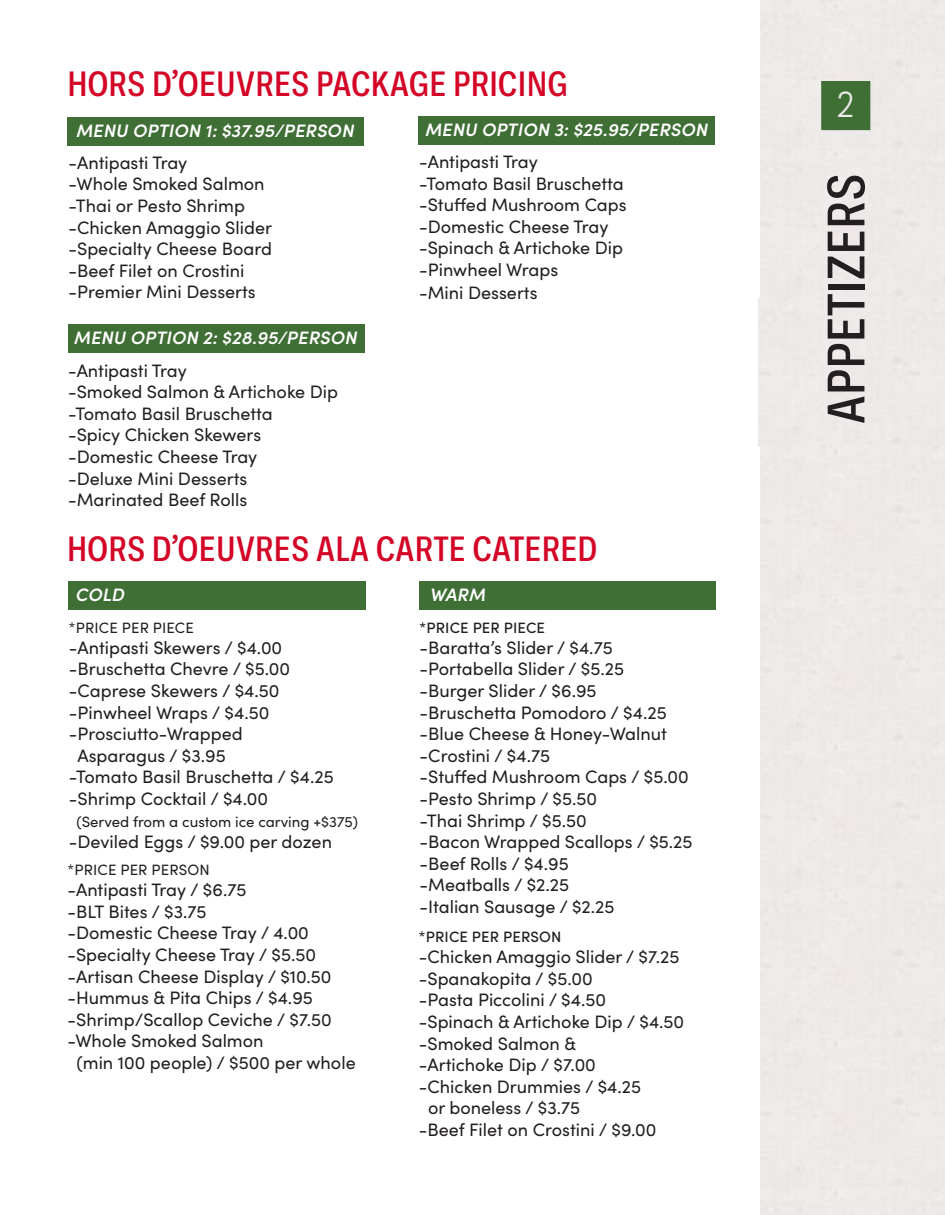
<style>
.page{position:relative;width:945px;height:1215px;background:#fff}
.page>*{position:absolute;margin:0;border:0;box-sizing:border-box;transform-origin:0 0}
.t1{font:54px "Abel";color:#231f20}
.Table_of_Contents{font:500 54px "Ballinger Condensed";color:#231f20}
.Heading{font:500 36px "Ballinger Condensed";color:#d40426}
.t2{font:36px "Abel";color:#ebeae8}
.t3{font:18px "Sofia Pro";color:#231f20}
.t4{font:italic 600 18px "Sofia Pro";letter-spacing:.01em;color:#fff}
.t5{font:15px "Sofia Pro";color:#231f20}
.t6{font:500 15px "Sofia Pro";letter-spacing:.01em;color:#231f20}
</style>
<div class="page">
<div style="left:68px;top:117px;width:296px;height:28px;background:#3f6f35"></div>
<div style="left:68px;top:325px;width:297px;height:28px;background:#3f6f35"></div>
<div style="left:419px;top:582px;width:297px;height:28px;background:#3f6f35"></div>
<div style="left:418px;top:116px;width:298px;height:28px;background:#3f6f35"></div>
<div style="left:68px;top:582px;width:298px;height:28px;background:#3f6f35"></div>
<div style="left:821px;top:81px;width:49px;height:49px;background:#3f6f35"></div>
<p class="Heading" style="left:67px;top:64px;width:502px">HORS D’OEUVRES PACKAGE PRICING</p>
<p class="t4" style="left:76px;top:117px;width:279px">MENU OPTION 1: $37.95/PERSON</p>
<p class="t3" style="left:69px;top:149px;width:120px">-Antipasti Tray</p>
<p class="t3" style="left:69px;top:171px;width:198px">-Whole Smoked Salmon</p>
<p class="t3" style="left:69px;top:193px;width:178px">-Thai or Pesto Shrimp</p>
<p class="t3" style="left:69px;top:214px;width:205px">-Chicken Amaggio Slider</p>
<p class="t3" style="left:69px;top:236px;width:205px">-Specialty Cheese Board</p>
<p class="t3" style="left:69px;top:257px;width:177px">-Beef Filet on Crostini</p>
<p class="t3" style="left:69px;top:279px;width:189px">-Premier Mini Desserts</p>
<p class="t4" style="left:73px;top:325px;width:285px">MENU OPTION 2: $28.95/PERSON</p>
<p class="t3" style="left:68px;top:357px;width:120px">-Antipasti Tray</p>
<p class="t3" style="left:68px;top:379px;width:272px">-Smoked Salmon &amp; Artichoke Dip</p>
<p class="t3" style="left:68px;top:400px;width:206px">-Tomato Basil Bruschetta</p>
<p class="t3" style="left:68px;top:422px;width:195px">-Spicy Chicken Skewers</p>
<p class="t3" style="left:68px;top:443px;width:191px">-Domestic Cheese Tray</p>
<p class="t3" style="left:68px;top:465px;width:181px">-Deluxe Mini Desserts</p>
<p class="t3" style="left:68px;top:487px;width:181px">-Marinated Beef Rolls</p>
<p class="t4" style="left:425px;top:116px;width:284px">MENU OPTION 3: $25.95/PERSON</p>
<p class="t3" style="left:419px;top:149px;width:120px">-Antipasti Tray</p>
<p class="t3" style="left:419px;top:170px;width:206px">-Tomato Basil Bruschetta</p>
<p class="t3" style="left:419px;top:192px;width:209px">-Stuffed Mushroom Caps</p>
<p class="t3" style="left:419px;top:213px;width:191px">-Domestic Cheese Tray</p>
<p class="t3" style="left:419px;top:235px;width:205px">-Spinach &amp; Artichoke Dip</p>
<p class="t3" style="left:419px;top:257px;width:141px">-Pinwheel Wraps</p>
<p class="t3" style="left:419px;top:280px;width:120px">-Mini Desserts</p>
<p class="Heading" style="left:67px;top:529px;width:532px">HORS D’OEUVRES ALA CARTE CATERED</p>
<p class="t4" style="left:75px;top:581px;width:50px">COLD</p>
<p class="t4" style="left:429px;top:581px;width:57px">WARM</p>
<p class="t5" style="left:68px;top:616px;width:127px">*PRICE PER PIECE</p>
<p class="t6" style="left:419px;top:616px;width:127px">*PRICE PER PIECE</p>
<p class="t3" style="left:69px;top:634px;width:215px">-Antipasti Skewers / $4.00</p>
<p class="t3" style="left:69px;top:656px;width:223px">-Bruschetta Chevre / $5.00</p>
<p class="t3" style="left:69px;top:678px;width:212px">-Caprese Skewers / $4.50</p>
<p class="t3" style="left:69px;top:699px;width:202px">-Pinwheel Wraps / $4.50</p>
<p class="t3" style="left:69px;top:721px;width:175px">-Prosciutto-Wrapped</p>
<p class="t3" style="left:78px;top:742px;width:150px">Asparagus / $3.95</p>
<p class="t3" style="left:69px;top:764px;width:266px">-Tomato Basil Bruschetta / $4.25</p>
<p class="t3" style="left:69px;top:786px;width:201px">-Shrimp Cocktail / $4.00</p>
<p class="t5" style="left:76px;top:810px;width:283px">(Served from a custom ice carving +$375)</p>
<p class="t3" style="left:69px;top:829px;width:265px">-Deviled Eggs / $9.00 per dozen</p>
<p class="t5" style="left:67px;top:859px;width:144px">*PRICE PER PERSON</p>
<p class="t3" style="left:68px;top:877px;width:180px">-Antipasti Tray / $6.75</p>
<p class="t3" style="left:68px;top:898px;width:141px">-BLT Bites / $3.75</p>
<p class="t3" style="left:68px;top:920px;width:243px">-Domestic Cheese Tray / 4.00</p>
<p class="t3" style="left:68px;top:942px;width:250px">-Specialty Cheese Tray / $5.50</p>
<p class="t3" style="left:68px;top:963px;width:266px">-Artisan Cheese Display / $10.50</p>
<p class="t3" style="left:68px;top:985px;width:247px">-Hummus &amp; Pita Chips / $4.95</p>
<p class="t3" style="left:68px;top:1006px;width:266px">-Shrimp/Scallop Ceviche / $7.50</p>
<p class="t3" style="left:68px;top:1028px;width:198px">-Whole Smoked Salmon</p>
<p class="t3" style="left:77px;top:1050px;width:281px">(min 100 people) / $500 per whole</p>
<p class="t3" style="left:420px;top:634px;width:195px">-Baratta’s Slider / $4.75</p>
<p class="t3" style="left:420px;top:656px;width:206px">-Portabella Slider / $5.25</p>
<p class="t3" style="left:420px;top:678px;width:178px">-Burger Slider / $6.95</p>
<p class="t3" style="left:420px;top:699px;width:249px">-Bruschetta Pomodoro / $4.25</p>
<p class="t3" style="left:420px;top:721px;width:249px">-Blue Cheese &amp; Honey-Walnut</p>
<p class="t3" style="left:420px;top:742px;width:132px">-Crostini / $4.75</p>
<p class="t3" style="left:420px;top:764px;width:271px">-Stuffed Mushroom Caps / $5.00</p>
<p class="t3" style="left:420px;top:786px;width:179px">-Pesto Shrimp / $5.50</p>
<p class="t3" style="left:420px;top:807px;width:169px">-Thai Shrimp / $5.50</p>
<p class="t3" style="left:420px;top:829px;width:274px">-Bacon Wrapped Scallops / $5.25</p>
<p class="t3" style="left:420px;top:850px;width:151px">-Beef Rolls / $4.95</p>
<p class="t3" style="left:420px;top:872px;width:151px">-Meatballs / $2.25</p>
<p class="t3" style="left:420px;top:894px;width:196px">-Italian Sausage / $2.25</p>
<p class="t3" style="left:419px;top:944px;width:262px">-Chicken Amaggio Slider / $7.25</p>
<p class="t3" style="left:419px;top:965px;width:175px">-Spanakopita / $5.00</p>
<p class="t3" style="left:419px;top:987px;width:189px">-Pasta Piccolini / $4.50</p>
<p class="t3" style="left:419px;top:1008px;width:267px">-Spinach &amp; Artichoke Dip / $4.50</p>
<p class="t3" style="left:419px;top:1030px;width:159px">-Smoked Salmon &amp;</p>
<p class="t3" style="left:419px;top:1052px;width:179px">-Artichoke Dip / $7.00</p>
<p class="t3" style="left:419px;top:1073px;width:224px">-Chicken Drummies / $4.25</p>
<p class="t3" style="left:428px;top:1095px;width:154px">or boneless / $3.75</p>
<p class="t3" style="left:419px;top:1116px;width:239px">-Beef Filet on Crostini / $9.00</p>
<p class="t6" style="left:418px;top:925px;width:145px">*PRICE PER PERSON</p>
<p class="t2" style="left:826px;top:79px;width:19px">2</p>
<p class="t2" style="left:837px;top:82px;width:19px">2</p>
<p class="t1" style="left:803px;top:425px;width:255px;rotate:-90deg">APPETIZERS</p>
<p class="Table_of_Contents" style="left:816px;top:424px;width:253px;rotate:-90deg">APPETIZERS</p>
</div>
